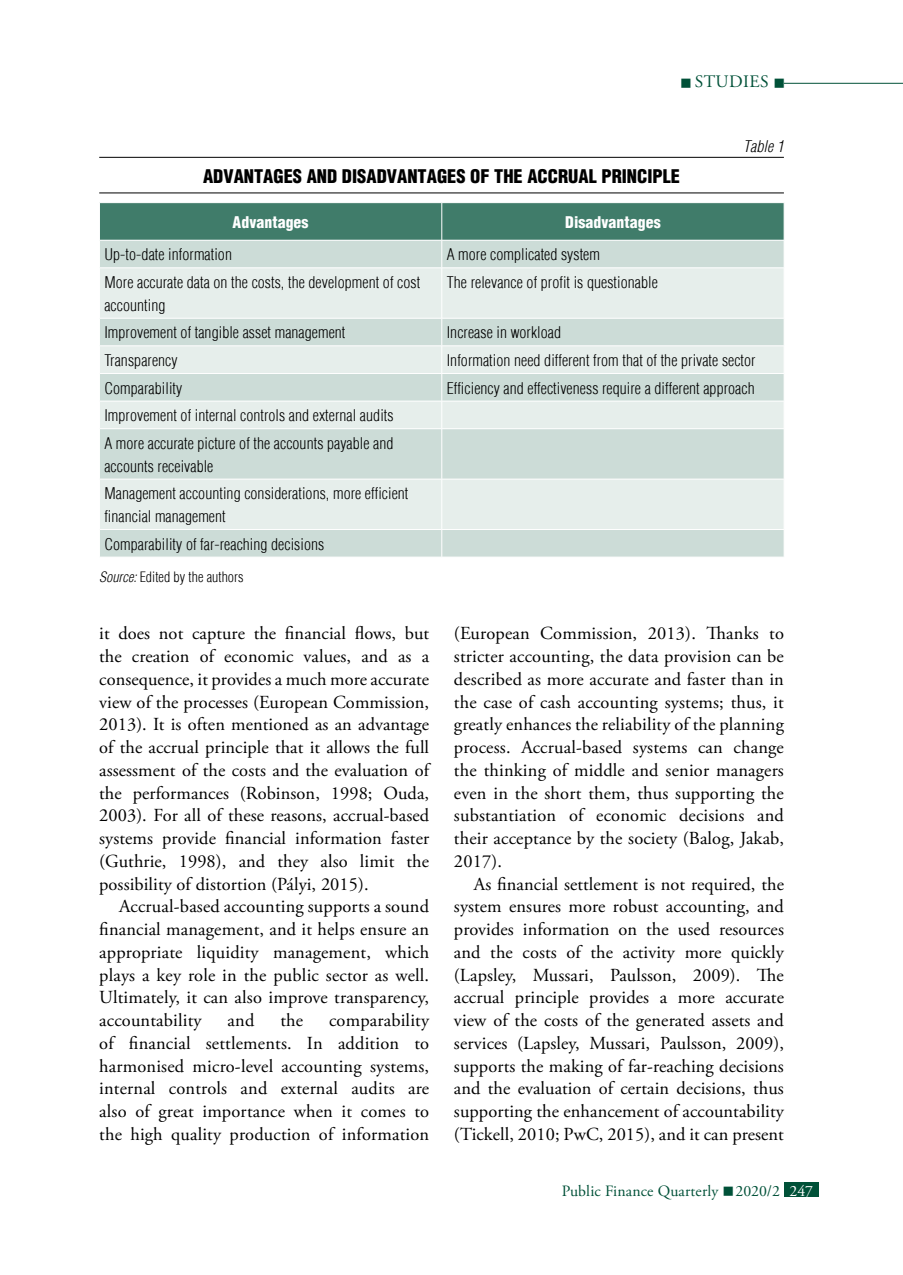
<style>
.page{position:relative;width:903px;height:1275px;background:#fff}
.page>*{position:absolute;margin:0;border:0;box-sizing:border-box;transform-origin:0 0}
.t1{font:18.38px/22.8px "Adobe Garamond Pro";letter-spacing:.005em;color:#000;text-align:justify}
.t2{font:900 condensed 18.38px "H Helvetica";color:#000}
.t3{font:17.5px "Adobe Garamond Pro";letter-spacing:.19em;color:#005138}
.t4{font:300 condensed 15.75px/27.7px "H Helvetica";letter-spacing:.005em;color:#000}
.t5{font:15.75px "Adobe Garamond Pro";color:#005138}
.t6{font:900 condensed 15.75px "H Helvetica";letter-spacing:.005em;color:#fff}
.t7{font:italic 300 condensed 15.75px "H Helvetica";letter-spacing:.005em;color:#000}
.t8{font:300 condensed 14px "H Helvetica";letter-spacing:.005em;color:#000}
.s1{font-style:italic}
.s2{color:#fff}
</style>
<div class="page">
<hr style="left:784px;top:83px;width:119px;height:1px;background:#005138">
<div style="left:784px;top:1182px;width:35px;height:15px;background:#005138"></div>
<hr style="left:99px;top:157px;width:685px;height:1px;background:#000">
<hr style="left:99px;top:192px;width:685px;height:1px;background:#000">
<div style="left:100px;top:530px;width:684px;height:27px;background:#ccdcd7"></div>
<svg style="left:100px;top:269px;width:684px;height:260px;background:#dbe6e3"></svg>
<hr style="left:441px;top:268px;width:1px;height:50px;background:#fff">
<hr style="left:99px;top:318px;width:343px;height:1px;background:#fff">
<hr style="left:442px;top:318px;width:342px;height:1px;background:#fff">
<hr style="left:99px;top:346px;width:343px;height:1px;background:#fff">
<hr style="left:442px;top:346px;width:342px;height:1px;background:#fff">
<hr style="left:99px;top:373px;width:343px;height:1px;background:#fff">
<hr style="left:442px;top:373px;width:342px;height:1px;background:#fff">
<hr style="left:99px;top:401px;width:343px;height:1px;background:#fff">
<hr style="left:442px;top:401px;width:342px;height:1px;background:#fff">
<svg style="left:441px;top:319px;width:1px;height:109px"></svg>
<hr style="left:99px;top:428px;width:343px;height:1px;background:#fff">
<hr style="left:442px;top:428px;width:342px;height:1px;background:#fff">
<hr style="left:441px;top:429px;width:1px;height:50px;background:#fff">
<hr style="left:99px;top:479px;width:343px;height:1px;background:#fff">
<hr style="left:442px;top:479px;width:342px;height:1px;background:#fff">
<hr style="left:441px;top:479px;width:1px;height:50px;background:#fff">
<svg style="left:441px;top:530px;width:1px;height:27px"></svg>
<svg style="left:100px;top:203px;width:684px;height:65px;background:#7ca599"></svg>
<hr style="left:99px;top:240px;width:343px;height:1px;background:#fff">
<hr style="left:442px;top:240px;width:342px;height:1px;background:#fff">
<p class="t3" style="left:680px;top:71px;width:107px">■Studies ■</p>
<p class="t7" style="left:743px;top:137px;width:42px">Table 1</p>
<p class="t2" style="left:203px;top:164px;width:478px">ADVANTAGES AND DISADVANTAGES OF THE ACCRUAL PRINCIPLE</p>
<p class="t6" style="left:233px;top:212px;width:77px">ADVANTAGES</p>
<p class="t6" style="left:565px;top:212px;width:97px">DISADVANTAGES</p>
<p class="t4" style="left:104px;top:241px;width:129px">Up-to-date information</p>
<p class="t4" style="left:447px;top:241px;width:155px">A more complicated system</p>
<p class="t4" style="left:104px;top:271px;width:317px;line-height:22.8px">More accurate data on the costs, the development of cost accounting</p>
<p class="t4" style="left:447px;top:268px;width:213px">The relevance of profit is questionable</p>
<p class="t4" style="left:104px;top:319px;width:243px">Improvement of tangible asset management</p>
<p class="t4" style="left:447px;top:319px;width:116px">Increase in workload</p>
<p class="t4" style="left:104px;top:346px;width:75px">Transparency</p>
<p class="t4" style="left:447px;top:346px;width:310px">Information need different from that of the private sector</p>
<p class="t4" style="left:104px;top:374px;width:79px">Comparability</p>
<p class="t4" style="left:447px;top:374px;width:309px">Efficiency and effectiveness require a different approach</p>
<p class="t4" style="left:104px;top:402px;width:291px">Improvement of internal controls and external audits<br>A more accurate picture of the accounts payable and</p>
<p class="t4" style="left:104px;top:452px;width:306px">accounts receivable<br>Management accounting considerations, more efficient</p>
<p class="t4" style="left:104px;top:502px;width:221px">financial management<br>Comparability of far-reaching decisions</p>
<p class="t8" style="left:99px;top:569px;width:146px"><span class="s1">Source:</span> Edited by the authors</p>
<p class="t1" style="left:99px;top:623px;width:333px">it does not capture the financial flows, but the creation of economic values, and as a consequence, it provides a much more accurate view of the processes (European Commission, 2013). It is often mentioned as an advantage of the accrual principle that it allows the full assessment of the costs and the evaluation of the performances (Robinson, 1998; Ouda, 2003). For all of these reasons, accrual-based systems provide financial information faster (Guthrie, 1998), and they also limit the possibility of distortion (Pályi, 2015).</p>
<p class="t1" style="left:99px;top:896px;width:331px;text-indent:20px">Accrual-based accounting supports a sound financial management, and it helps ensure an appropriate liquidity management, which plays a key role in the public sector as well.<br>Ultimately, it can also improve transparency, accountability</p>
<p class="t1" style="left:99px;top:1010px;width:331px;text-indent:230px">comparability of financial settlements. In addition to harmonised micro-level accounting systems, internal controls and external audits are also of great importance when it comes to the high quality production of information</p>
<p class="t1" style="left:228px;top:1010px;width:28px">and</p>
<p class="t1" style="left:280px;top:1010px;width:24px">the</p>
<p class="t1" style="left:454px;top:623px;width:332px">(European Commission, 2013). Thanks to stricter accounting, the data provision can be described as more accurate and faster than in the case of cash accounting systems; thus, it greatly enhances the reliability of the planning process. Accrual-based systems can change the thinking of middle and senior managers even in the short them, thus supporting the substantiation of economic decisions and their acceptance by the society (Balog, Jakab, 2017).</p>
<p class="t1" style="left:454px;top:873px;width:331px;text-indent:20px">As financial settlement is not required, the system ensures more robust accounting, and provides information on the used resources and the costs of the activity more quickly (Lapsley, Mussari, Paulsson, 2009). The accrual principle provides a more accurate view of the costs of the generated assets and services (Lapsley, Mussari, Paulsson, 2009), supports the making of far-reaching decisions and the evaluation of certain decisions, thus supporting the enhancement of accountability (Tickell, 2010; PwC, 2015), and it can present</p>
<p class="t5" style="left:562px;top:1181px;width:253px">Public Finance Quarterly ■ 2020/2 <span class="s2">247</span></p>
</div>
